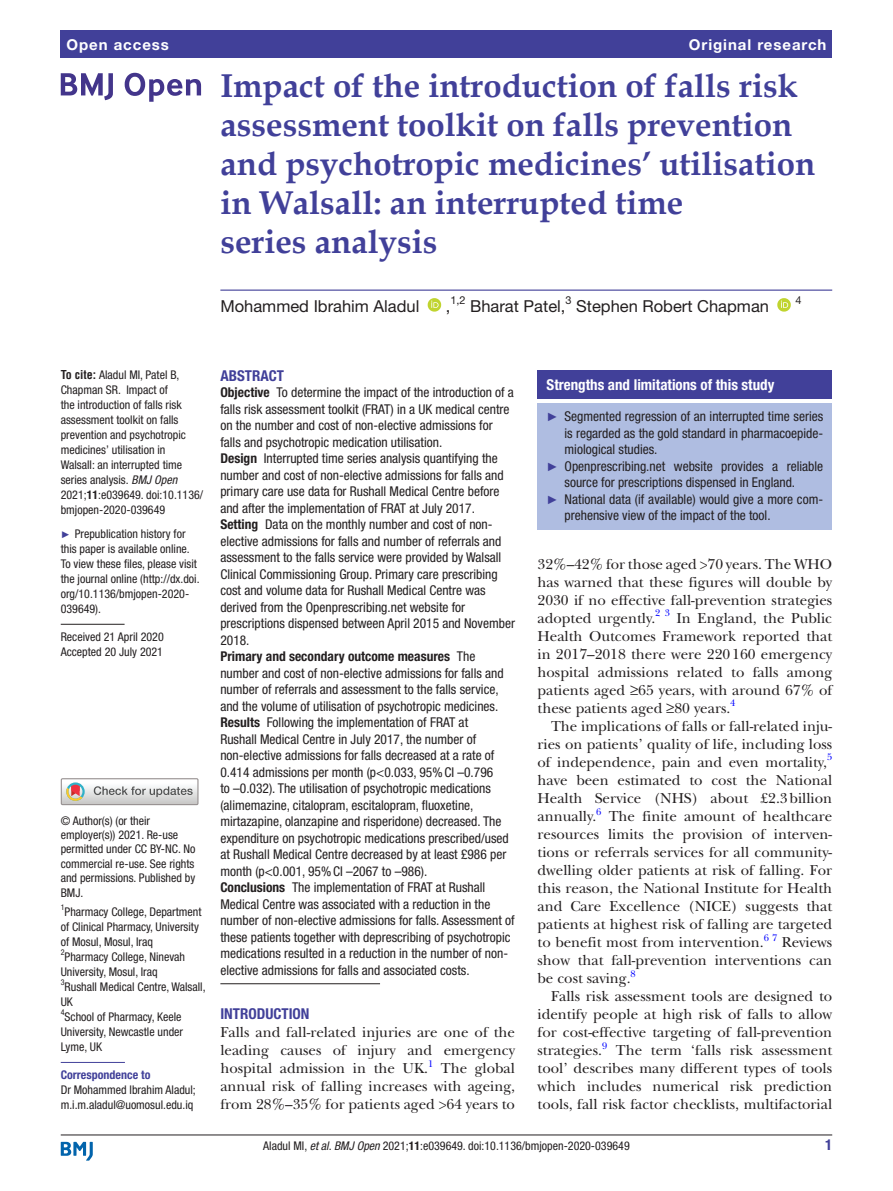
<style>
.page{position:relative;width:893px;height:1191px;background:#fff}
.page>*{position:absolute;margin:0;border:0;box-sizing:border-box;transform-origin:0 0}
.t1{font:700 33px/39px "Book Antiqua";color:#414099}
.t2{font:16.5px "Helvetica Neue LT Std";color:#231f20}
.t3{font:15px/18px "New Baskerville";color:#231f20;text-align:justify}
.t4{font:700 condensed 15px "Helvetica Neue LT Std";color:#fff}
.t5{font:700 15px "Helvetica Neue LT Std";letter-spacing:.065em;color:#fff}
.t6{font:700 condensed 15px "Helvetica Neue LT Std";color:#414099}
.t7{font:condensed 13.5px/16.5px "Helvetica Neue LT Std";color:#231f20}
.t8{font:condensed 12px/15px "Helvetica Neue LT Std";color:#231f20}
.t9{font:700 condensed 12px "Helvetica Neue LT Std";color:#414099}
.t10{font:10.95px "Helvetica Neue LT Std";color:#231f20}
.t11{font:9.9px "New Baskerville";color:#00f}
.t12{font:condensed 7.95px "Helvetica Neue LT Std";color:#231f20}
.s1{font-family:"Helvetica LT Std";font-weight:700}
.s2{font-style:italic}
.s3{font-weight:700}
.s4{font-family:"Arial";font-stretch:normal;font-size:9.75px;color:#414099}
.s5{font-family:"Arial";font-stretch:normal;font-size:12px;color:#414099}
</style>
<div class="page">
<hr style="left:61px;top:1134px;width:771px;height:1px;background:#231f20">
<svg style="left:61px;top:1141px;width:32px;height:19px"></svg>
<div style="left:61px;top:31px;width:771px;height:27px;background:#414099"></div>
<hr style="left:220px;top:289px;width:612px;height:2px;background:#414099">
<svg style="left:428px;top:298px;width:13px;height:14px"></svg>
<svg style="left:777px;top:298px;width:14px;height:14px"></svg>
<hr style="left:61px;top:624px;width:64px;height:1px;background:#231f20">
<hr style="left:61px;top:1062px;width:64px;height:1px;background:#414099">
<svg style="left:61px;top:73px;width:52px;height:27px"></svg>
<svg style="left:125px;top:73px;width:76px;height:29px"></svg>
<div style="left:61px;top:778px;width:138px;height:27px;border:1px solid #969090"></div>
<svg style="left:61px;top:778px;width:137px;height:26px"></svg>
<hr style="left:220px;top:983px;width:160px;height:1px;background:#231f20">
<div style="left:538px;top:370px;width:294px;height:29px;background:#414099"></div>
<div style="left:538px;top:403px;width:294px;height:126px;background:#afbde1"></div>
<p class="t5" style="left:66px;top:35px;width:104px">Open access</p>
<p class="t5" style="left:689px;top:35px;width:139px">Original research</p>
<h1 class="t1" style="left:220px;top:66px;width:596px">Impact of the introduction of falls risk assessment toolkit on falls prevention and psychotropic medicines’ utilisation in Walsall: an interrupted time<br>series analysis</h1>
<p class="t2" style="left:220px;top:296px;width:201px">Mohammed Ibrahim Aladul</p>
<p class="t2" style="left:446px;top:296px;width:6px">,</p>
<p class="t10" style="left:450px;top:294px;width:17px">1,2</p>
<p class="t2" style="left:470px;top:296px;width:97px">Bharat Patel,</p>
<p class="t10" style="left:565px;top:294px;width:8px">3</p>
<p class="t2" style="left:576px;top:296px;width:194px">Stephen Robert Chapman</p>
<p class="t10" style="left:795px;top:294px;width:8px">4</p>
<p class="t8" style="left:61px;top:367px;width:144px"><span class="s1">To cite:</span> Aladul MI, Patel B,<br>Chapman SR. Impact of<br>the introduction of falls risk assessment toolkit on falls prevention and psychotropic medicines’ utilisation in<br>Walsall: an interrupted time series analysis. <span class="s2">BMJ Open<br></span>2021;<span class="s3">11</span>:e039649. doi:10.1136/ bmjopen-2020-039649</p>
<p class="t8" style="left:61px;top:526px;width:140px"><span class="s4">►</span> Prepublication history for this paper is available online.<br>To view these files, please visit the journal online (http://dx.doi. org/10.1136/bmjopen-2020-<br>039649).</p>
<p class="t8" style="left:61px;top:629px;width:105px">Received 21 April 2020<br>Accepted 20 July 2021</p>
<p class="t8" style="left:61px;top:813px;width:136px;line-height:14.4px">© Author(s) (or their employer(s)) 2021. Re-use permitted under CC BY-NC. No commercial re-use. See rights and permissions. Published by<br>BMJ.</p>
<p class="t12" style="left:61px;top:903px;width:5px">1</p>
<p class="t8" style="left:61px;top:904px;width:142px;text-indent:4px">Pharmacy College, Department of Clinical Pharmacy, University of Mosul, Mosul, Iraq</p>
<p class="t12" style="left:61px;top:948px;width:5px">2</p>
<p class="t8" style="left:61px;top:949px;width:126px;text-indent:4px">Pharmacy College, Ninevah<br>University, Mosul, Iraq</p>
<p class="t12" style="left:61px;top:978px;width:5px">3</p>
<p class="t8" style="left:61px;top:979px;width:146px;text-indent:4px">Rushall Medical Centre, Walsall,<br>UK<br><sup>4</sup>School of Pharmacy, Keele<br>University, Newcastle under<br>Lyme, UK</p>
<p class="t9" style="left:61px;top:1067px;width:91px">Correspondence to</p>
<p class="t8" style="left:61px;top:1082px;width:137px">Dr Mohammed Ibrahim Aladul; m.i.m.aladul@uomosul.edu.iq</p>
<p class="t6" style="left:220px;top:366px;width:65px">ABSTRACT</p>
<p class="t7" style="left:220px;top:384px;width:296px"><span class="s3">Objective</span> To determine the impact of the introduction of a falls risk assessment toolkit (FRAT) in a UK medical centre on the number and cost of non-elective admissions for falls and psychotropic medication utilisation.<br><span class="s3">Design</span> Interrupted time series analysis quantifying the number and cost of non-elective admissions for falls and primary care use data for Rushall Medical Centre before and after the implementation of FRAT at July 2017.<br><span class="s3">Setting</span> Data on the monthly number and cost of non&shy;elective admissions for falls and number of referrals and assessment to the falls service were provided by Walsall Clinical Commissioning Group. Primary care prescribing cost and volume data for Rushall Medical Centre was derived from the Openprescribing.net website for prescriptions dispensed between April 2015 and November 2018.<br><span class="s3">Primary and secondary outcome measures</span> The number and cost of non-elective admissions for falls and number of referrals and assessment to the falls service, and the volume of utilisation of psychotropic medicines.<br><span class="s3">Results</span> Following the implementation of FRAT at<br>Rushall Medical Centre in July 2017, the number of non-elective admissions for falls decreased at a rate of 0.414 admissions per month (p&lt;0.033, 95%CI –0.796<br>to –0.032). The utilisation of psychotropic medications (alimemazine, citalopram, escitalopram, fluoxetine, mirtazapine, olanzapine and risperidone) decreased. The expenditure on psychotropic medications prescribed/used at Rushall Medical Centre decreased by at least £986 per month (p&lt;0.001, 95%CI –2067 to –986).<br><span class="s3">Conclusions</span> The implementation of FRAT at Rushall Medical Centre was associated with a reduction in the number of non-elective admissions for falls. Assessment of these patients together with deprescribing of psychotropic medications resulted in a reduction in the number of non&shy;elective admissions for falls and associated costs.</p>
<p class="t6" style="left:220px;top:1005px;width:91px">INTRODUCTION</p>
<p class="t3" style="left:220px;top:1023px;width:296px">Falls and fall-related injuries are one of the leading causes of injury and emergency hospital admission in the UK.</p>
<p class="t11" style="left:428px;top:1057px;width:7px">1</p>
<p class="t3" style="left:220px;top:1059px;width:296px;text-indent:220px">The global annual risk of falling increases with ageing, from 28%–35% for patients aged &gt;64 years to</p>
<p class="t4" style="left:547px;top:375px;width:229px">Strengths and limitations of this study</p>
<p class="t7" style="left:547px;top:408px;width:278px"><span class="s5">►</span> Segmented regression of an interrupted time series</p>
<p class="t7" style="left:565px;top:425px;width:260px">is regarded as the gold standard in pharmacoepide-</p>
<p class="t7" style="left:565px;top:441px;width:94px">miological studies.</p>
<p class="t7" style="left:547px;top:458px;width:278px"><span class="s5">►</span> Openprescribing.net website provides a reliable</p>
<p class="t7" style="left:565px;top:474px;width:232px">source for prescriptions dispensed in England.</p>
<p class="t7" style="left:547px;top:491px;width:278px"><span class="s5">►</span> National data (if available) would give a more com-</p>
<p class="t7" style="left:565px;top:507px;width:208px">prehensive view of the impact of the tool.</p>
<p class="t3" style="left:538px;top:555px;width:296px">32%–42% for those aged &gt;70 years. The WHO has warned that these figures will double by 2030 if no effective fall-prevention strategies adopted urgently.<sup>2</sup> <sup>3</sup> In England, the Public Health Outcomes Framework reported that in 2017–2018 there were 220160 emergency hospital admissions related to falls among patients aged ≥65 years, with around 67% of these patients aged ≥80 years.</p>
<p class="t11" style="left:730px;top:697px;width:7px">4</p>
<p class="t3" style="left:538px;top:717px;width:296px;text-indent:14px">The implications of falls or fall-related inju&shy;ries on patients’ quality of life, including loss of independence, pain and even mortality,</p>
<p class="t11" style="left:827px;top:751px;width:7px">5</p>
<p class="t3" style="left:538px;top:771px;width:296px">have been estimated to cost the National Health Service (NHS) about £2.3billion annually.</p>
<p class="t11" style="left:596px;top:805px;width:7px">6</p>
<p class="t3" style="left:538px;top:807px;width:296px;text-indent:71px">The finite amount of healthcare resources limits the provision of interven&shy;tions or referrals services for all community&shy;dwelling older patients at risk of falling. For this reason, the National Institute for Health and Care Excellence (NICE) suggests that patients at highest risk of falling are targeted to benefit most from intervention.</p>
<p class="t11" style="left:764px;top:931px;width:15px">6 7</p>
<p class="t3" style="left:538px;top:933px;width:296px;text-indent:244px">Reviews show that fall-prevention interventions can be cost saving.</p>
<p class="t11" style="left:631px;top:967px;width:7px">8</p>
<p class="t3" style="left:538px;top:987px;width:296px;text-indent:14px">Falls risk assessment tools are designed to identify people at high risk of falls to allow for cost-effective targeting of fall-prevention strategies.</p>
<p class="t11" style="left:602px;top:1039px;width:7px">9</p>
<p class="t3" style="left:538px;top:1041px;width:296px;text-indent:78px">The term ‘falls risk assessment tool’ describes many different types of tools which includes numerical risk prediction tools, fall risk factor checklists, multifactorial</p>
<p class="t8" style="left:263px;top:1137px;width:368px">Aladul MI, <span class="s2">et al</span>. <span class="s2">BMJ Open</span> 2021;<span class="s3">11</span>:e039649. doi:10.1136/bmjopen-2020-039649</p>
<p class="t6" style="left:825px;top:1135px;width:9px">1</p>
</div>
